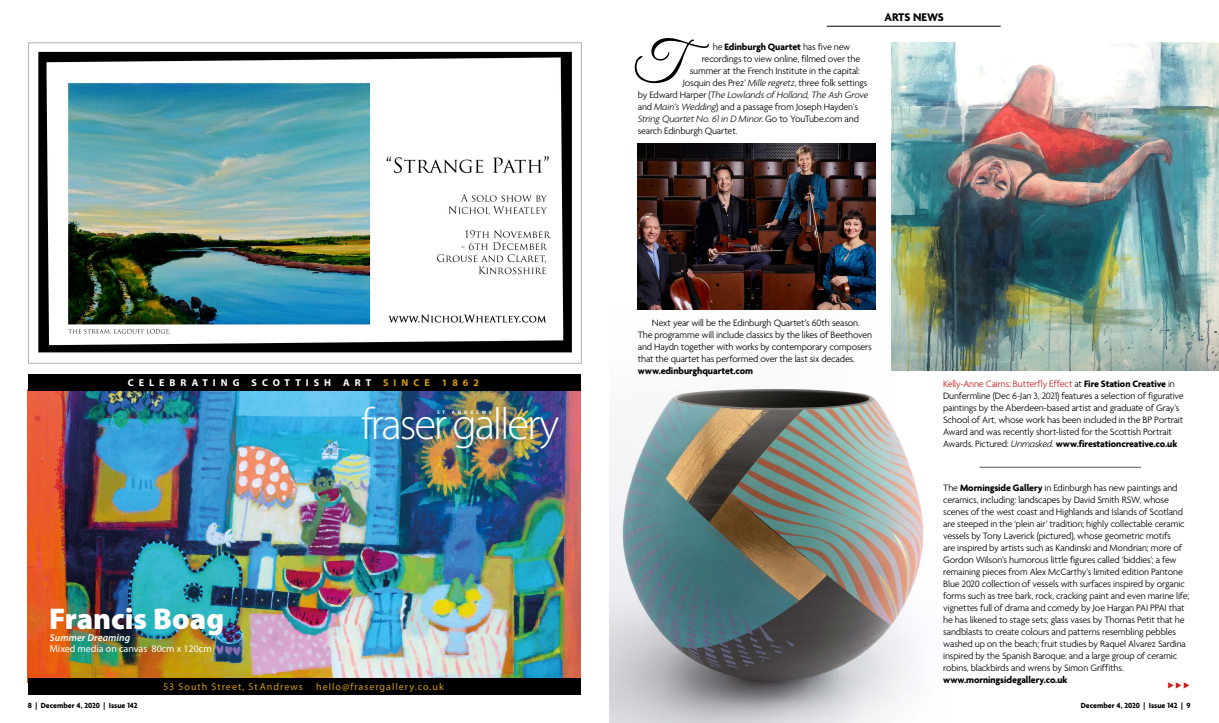
<style>
.page{position:relative;width:1219px;height:723px;background:#fff}
.page>*{position:absolute;margin:0;border:0;box-sizing:border-box;transform-origin:0 0}
.t1{font:54.1px "Great Vibes";color:#000}
.t2{font:300 45px "Myriad Pro";letter-spacing:-.05em;color:#fff}
.t3{font:900 30.1px "Myriad Pro";color:#fff}
.t4{font:700 12px "Agenda";letter-spacing:-.005em;color:#000}
.t5{font:300 10px/12px "Agenda";letter-spacing:-.015em;color:#000}
.t6{font:italic 300 10px "Agenda";letter-spacing:-.015em;color:#000}
.t7{font:700 10px "Agenda";letter-spacing:-.01em;color:#000}
.t8{font:10px "Myriad Pro";letter-spacing:.1em;color:#d39c0a}
.t9{font:700 10px "Myriad Pro";letter-spacing:.5em;color:#fff}
.t10{font:10px "Myriad Pro";color:#fff}
.t11{font:italic 600 10px "Myriad Pro";letter-spacing:.01em;color:#fff}
.t12{font:700 8px "Agenda";color:#000}
.t13{font:700 4.9px "Myriad Pro";letter-spacing:.575em;color:#fff}
.s1{color:#d39c0a}
.s2{font-weight:300}
.s3{font-style:italic}
.s4{font-style:normal}
.s5{color:#c41a1c}
.s6{font-weight:700}
</style>
<div class="page">
<hr style="left:827px;top:26px;width:174px;height:1px;background:#000">
<img style="left:609px;top:271px;width:315px;height:452px">
<hr style="left:979px;top:467px;width:162px;height:1px;background:#575756">
<img style="left:891px;top:43px;width:328px;height:328px">
<img style="left:638px;top:143px;width:237px;height:167px">
<img style="left:28px;top:391px;width:552px;height:287px">
<div style="left:28px;top:374px;width:552px;height:17px;background:#000"></div>
<div style="left:28px;top:678px;width:552px;height:16px;background:#000"></div>
<img style="left:38px;top:51px;width:534px;height:302px">
<p class="t9" style="left:128px;top:377px;width:353px">CELEBRATING SCOTTISH ART <span class="s1">SINCE 1862</span></p>
<h3 class="t3" style="left:49px;top:601px;width:177px">Francis Boag</h3>
<p class="t11" style="left:50px;top:632px;width:82px">Summer Dreaming</p>
<p class="t10" style="left:50px;top:643px;width:163px">Mixed media on canvas 80cm x 120cm</p>
<h2 class="t2" style="left:361px;top:399px;width:200px">fraser gallery</h2>
<p class="t13" style="left:437px;top:410px;width:10px">S T</p>
<p class="t13" style="left:452px;top:410px;width:41px">ANDREWS</p>
<p class="t8" style="left:163px;top:681px;width:141px">53 South Street, StAndrews</p>
<p class="t8" style="left:316px;top:681px;width:129px">hello@frasergallery.co.uk</p>
<h1 class="t1" style="left:633px;top:32px;width:51px">T</h1>
<p class="t7" style="left:713px;top:41px;width:139px"><span class="s2">he</span> Edinburgh Quartet <span class="s2">has five new</span></p>
<p class="t5" style="left:702px;top:53px;width:160px">recordings to view online, filmed over the</p>
<p class="t5" style="left:690px;top:65px;width:172px">summer at the French Institute in the capital:</p>
<p class="t5" style="left:683px;top:77px;width:186px">Josquin des Prez’ <span class="s3">Mille regretz</span>, three folk settings</p>
<p class="t6" style="left:638px;top:88px;width:232px"><span class="s4">by Edward Harper (</span>The Lowlands of Holland, The Ash Grove</p>
<p class="t5" style="left:638px;top:101px;width:222px">and <span class="s3">Mairi’s Wedding</span>) and a passage from Joseph Hayden’s</p>
<p class="t6" style="left:638px;top:112px;width:223px">String Quartet No. 61 in D Minor<span class="s4">. Go to YouTube.com and</span></p>
<p class="t5" style="left:638px;top:125px;width:101px">search Edinburgh Quartet.</p>
<p class="t4" style="left:884px;top:10px;width:61px">ARTS NEWS</p>
<p class="t5" style="left:638px;top:317px;width:236px;text-indent:14px">Next year will be the Edinburgh Quartet’s 60th season.<br>The programme will include classics by the likes of Beethoven and Haydn together with works by contemporary composers that the quartet has performed over the last six decades.</p>
<p class="t7" style="left:638px;top:365px;width:117px">www.edinburghquartet.com</p>
<p class="t5" style="left:943px;top:379px;width:242px"><span class="s5">Kelly-Anne Cairns: Butterfly Effect</span> at <span class="s6">Fire Station Creative</span> in Dunfermline (Dec 6-Jan 3, 2021) features a selection of figurative paintings by the Aberdeen-based artist and graduate of Gray’s School of Art, whose work has been included in the BP Portrait Award and was recently short-listed for the Scottish Portrait Awards. Pictured: <span class="s3">Unmasked.</span> <span class="s6">www.firestationcreative.co.uk</span></p>
<p class="t5" style="left:943px;top:482px;width:247px">The <span class="s6">Morningside Gallery</span> in Edinburgh has new paintings and ceramics, including: landscapes by David Smith RSW, whose scenes of the west coast and Highlands and Islands of Scotland are steeped in the ‘plein air’ tradition; highly collectable ceramic vessels by Tony Laverick (pictured), whose geometric motifs<br>are inspired by artists such as Kandinski and Mondrian; more of Gordon Wilson’s humorous little figures called ‘biddies’; a few remaining pieces from Alex McCarthy’s limited edition Pantone Blue 2020 collection of vessels with surfaces inspired by organic forms such as tree bark, rock, cracking paint and even marine life; vignettes full of drama and comedy by Joe Hargan PAI PPAI that he has likened to stage sets; glass vases by Thomas Petit that he sandblasts to create colours and patterns resembling pebbles washed up on the beach; fruit studies by Raquel Alvarez Sardina inspired by the Spanish Baroque; and a large group of ceramic robins, blackbirds and wrens by Simon Griffiths.</p>
<p class="t7" style="left:943px;top:674px;width:126px">www.morningsidegallery.co.uk</p>
<p class="t12" style="left:28px;top:701px;width:111px">8 | December 4, 2020 | Issue 142</p>
<p class="t12" style="left:1081px;top:701px;width:111px">December 4, 2020 | Issue 142 | 9</p>
</div>
